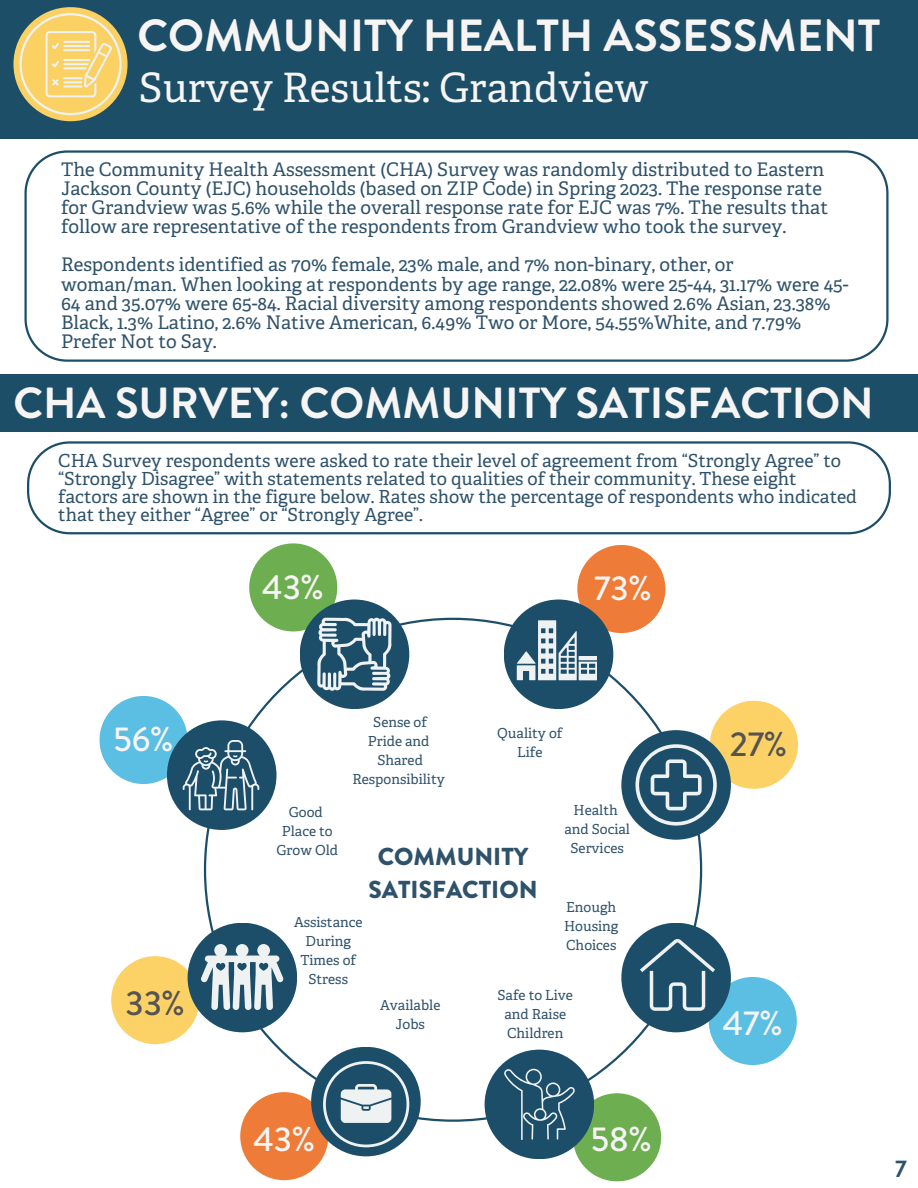
<style>
.page{position:relative;width:918px;height:1188px;background:#fff}
.page>*{position:absolute;margin:0;border:0;box-sizing:border-box;transform-origin:0 0}
.t1{font:700 45px "Brandon Grotesque";color:#f6f5f4}
.t2{font:700 43.5px "Brandon Grotesque";color:#f6f5f4}
.t3{font:40.5px "Adelle";color:#f6f5f4}
.t4{font:500 34.5px "Brandon Grotesque";color:#f6f5f4}
.t5{font:500 34.5px "Brandon Grotesque";color:#555453}
.t6{font:900 24.6px/33.9px "Brandon Grotesque";color:#2f526b;text-align:center}
.t7{font:700 24px "Brandon Grotesque";color:#2f526a}
.t8{font:18.75px/19.2px "Adelle";color:#2f526a}
.t9{font:18px/18px "Adelle";color:#2f526a}
.t10{font:13.8px/18.9px "Adelle";color:#2f526b;text-align:center}
</style>
<div class="page">
<div style="left:0;top:0;width:918px;height:139px;background:#1d4e68"></div>
<div style="left:13px;top:7px;width:115px;height:114px;background:#fcd164;border-radius:50%"></div>
<svg style="left:19px;top:13px;width:103px;height:102px"></svg>
<div style="left:709px;top:977px;width:88px;height:88px;background:#5bbee3;border-radius:50%"></div>
<div style="left:111px;top:956px;width:88px;height:88px;background:#fcd165;border-radius:50%"></div>
<div style="left:249px;top:543px;width:88px;height:88px;background:#6dae51;border-radius:50%"></div>
<div style="left:573px;top:1093px;width:88px;height:88px;background:#6dae51;border-radius:50%"></div>
<svg style="left:204px;top:618px;width:498px;height:504px"></svg>
<div style="left:240px;top:1092px;width:88px;height:88px;background:#ee7c38;border-radius:50%"></div>
<div style="left:485px;top:1050px;width:109px;height:109px;background:#1c4e6a;border-radius:50%"></div>
<div style="left:710px;top:701px;width:88px;height:88px;background:#fcd165;border-radius:50%"></div>
<div style="left:621px;top:923px;width:110px;height:109px;background:#1c4e6a;border-radius:50%"></div>
<div style="left:358px;top:774px;width:191px;height:191px;background:#fff;border-radius:50%"></div>
<div style="left:621px;top:730px;width:110px;height:110px;background:#1c4e6a;border-radius:50%"></div>
<div style="left:188px;top:923px;width:109px;height:109px;background:#1c4e6a;border-radius:50%"></div>
<div style="left:577px;top:545px;width:88px;height:88px;background:#ee7c38;border-radius:50%"></div>
<div style="left:504px;top:600px;width:109px;height:109px;background:#1c4e6a;border-radius:50%"></div>
<div style="left:100px;top:696px;width:88px;height:88px;background:#5bbee3;border-radius:50%"></div>
<div style="left:167px;top:720px;width:110px;height:110px;background:#1c4e6a;border-radius:50%"></div>
<div style="left:300px;top:600px;width:109px;height:109px;background:#1c4e6a;border-radius:50%"></div>
<div style="left:311px;top:1047px;width:110px;height:109px;background:#1c4e6a;border-radius:50%"></div>
<svg style="left:317px;top:618px;width:75px;height:73px"></svg>
<svg style="left:517px;top:620px;width:80px;height:60px"></svg>
<svg style="left:504px;top:1069px;width:71px;height:71px"></svg>
<svg style="left:635px;top:744px;width:81px;height:81px"></svg>
<svg style="left:183px;top:740px;width:76px;height:70px"></svg>
<svg style="left:201px;top:944px;width:83px;height:66px"></svg>
<svg style="left:323px;top:1061px;width:86px;height:86px"></svg>
<svg style="left:640px;top:939px;width:75px;height:72px"></svg>
<svg style="left:24px;top:150px;width:864px;height:212px"></svg>
<div style="left:0;top:374px;width:918px;height:58px;background:#1d4e68"></div>
<svg style="left:27px;top:441px;width:864px;height:93px"></svg>
<h1 class="t1" style="left:138px;top:3px;width:744px">COMMUNITY HEALTH ASSESSMENT</h1>
<h3 class="t3" style="left:139px;top:62px;width:511px">Survey Results: Grandview</h3>
<p class="t8" style="left:61px;top:160px;width:769px">The Community Health Assessment (CHA) Survey was randomly distributed to Eastern Jackson County (EJC) households (based on ZIP Code) in Spring 2023. The response rate for Grandview was 5.6% while the overall response rate for EJC was 7%. The results that follow are representative of the respondents from Grandview who took the survey.</p>
<p class="t8" style="left:61px;top:256px;width:789px">Respondents identified as 70% female, 23% male, and 7% non-binary, other, or woman/man. When looking at respondents by age range, 22.08% were 25-44, 31.17% were 45- 64 and 35.07% were 65-84. Racial diversity among respondents showed 2.6% Asian, 23.38% Black, 1.3% Latino, 2.6% Native American, 6.49% Two or More, 54.55%White, and 7.79% Prefer Not to Say.</p>
<h2 class="t2" style="left:13px;top:372px;width:862px">CHA SURVEY: COMMUNITY SATISFACTION</h2>
<p class="t9" style="left:58px;top:451px;width:800px">CHA Survey respondents were asked to rate their level of agreement from “Strongly Agree” to “Strongly Disagree” with statements related to qualities of their community. These eight factors are shown in the figure below. Rates show the percentage of respondents who indicated that they either “Agree” or “Strongly Agree”.</p>
<h3 class="t4" style="left:262px;top:563px;width:63px">43%</h3>
<h3 class="t4" style="left:594px;top:565px;width:59px">73%</h3>
<h3 class="t4" style="left:114px;top:716px;width:61px">56%</h3>
<h3 class="t5" style="left:125px;top:979px;width:61px">33%</h3>
<p class="t10" style="left:276px;top:803px;width:63px">Good<br>Place to<br>Grow Old</p>
<p class="t10" style="left:352px;top:713px;width:94px">Sense of<br>Pride and<br>Shared<br>Responsibility</p>
<p class="t10" style="left:497px;top:724px;width:67px">Quality of<br>Life</p>
<h3 class="t6" style="left:368px;top:839px;width:171px">COMMUNITY<br>SATISFACTION</h3>
<p class="t10" style="left:564px;top:801px;width:67px">Health and Social<br>Services</p>
<p class="t10" style="left:294px;top:913px;width:70px">Assistance<br>During<br>Times of<br>Stress</p>
<p class="t10" style="left:380px;top:996px;width:62px">Available<br>Jobs</p>
<h3 class="t4" style="left:253px;top:1116px;width:63px">43%</h3>
<p class="t10" style="left:564px;top:898px;width:56px;text-align:left">Enough<br>Housing<br>Choices</p>
<p class="t10" style="left:497px;top:986px;width:77px">Safe to Live and Raise<br>Children</p>
<h3 class="t4" style="left:591px;top:1116px;width:63px">58%</h3>
<h3 class="t5" style="left:730px;top:720px;width:59px">27%</h3>
<h3 class="t4" style="left:723px;top:1000px;width:61px">47%</h3>
<p class="t7" style="left:895px;top:1151px;width:13px">7</p>
</div>
